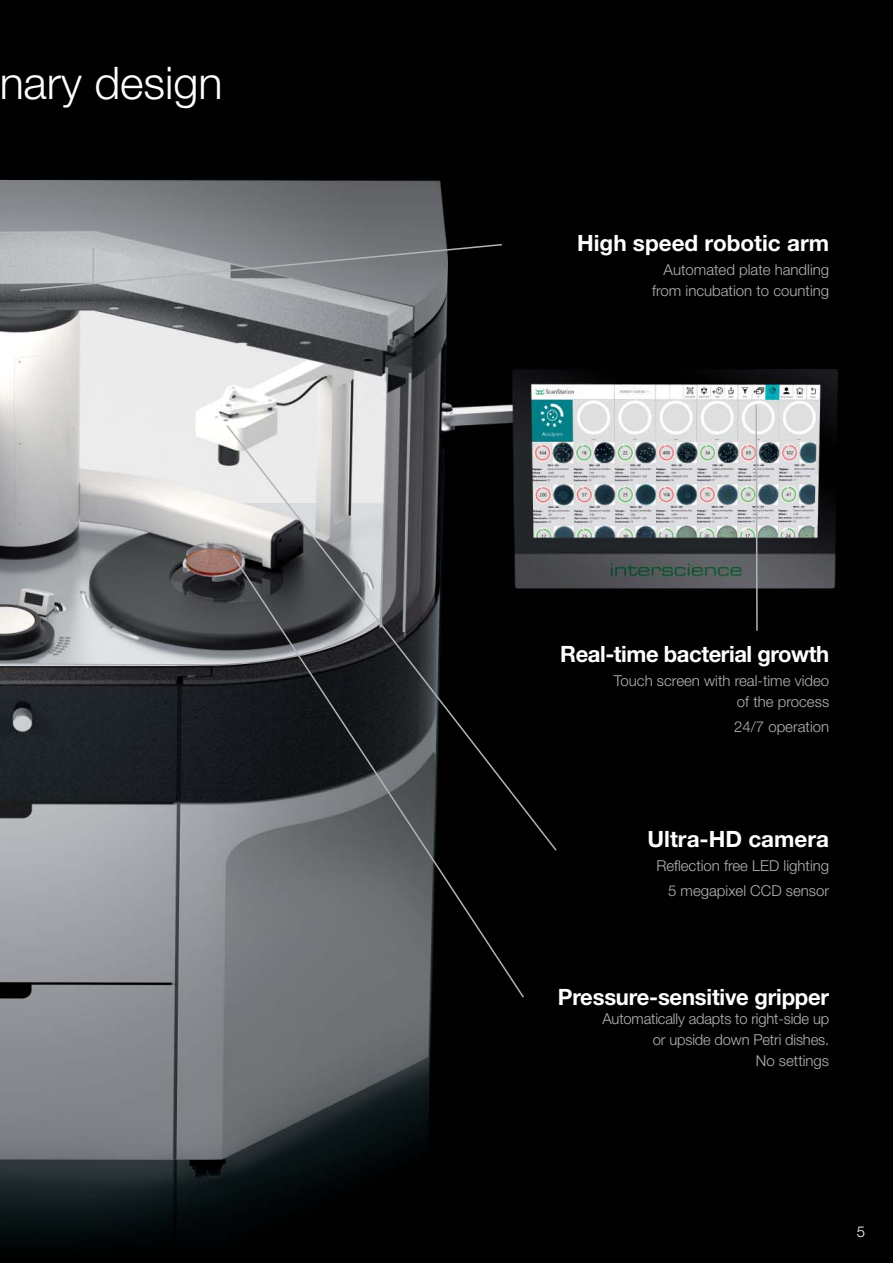
<style>
.page{position:relative;width:893px;height:1263px;background:#fff}
.page>*{position:absolute;margin:0;border:0;box-sizing:border-box;transform-origin:0 0}
.t1{font:300 45px "Helvetica Neue";color:#fff}
.t2{font:700 22.5px "Helvetica Neue";letter-spacing:-.01em;color:#fff}
.t3{font:300 15px/21px "Helvetica Neue";color:#b2b4b6;text-align:right}
.t4{font:300 15px "Helvetica Neue";color:#fff}
</style>
<div class="page">
<img style="left:0;top:0;width:893px;height:1263px">
<svg style="left:19px;top:243px;width:484px;height:49px;background:#898c90"></svg>
<svg style="left:755px;top:404px;width:3px;height:228px"></svg>
<svg style="left:225px;top:423px;width:333px;height:429px;background:#6b6c6d"></svg>
<svg style="left:231px;top:554px;width:294px;height:445px;background:#393b3d"></svg>
<h1 class="t1" style="left:-1px;top:67px;width:225px">nary design</h1>
<h2 class="t2" style="left:577px;top:235px;width:254px">High speed robotic arm</h2>
<p class="t3" style="left:652px;top:261px;width:178px">Automated plate handling from incubation to counting</p>
<h2 class="t2" style="left:560px;top:646px;width:270px">Real-time bacterial growth</h2>
<p class="t3" style="left:614px;top:672px;width:217px">Touch screen with real-time video of the process</p>
<p class="t3" style="left:734px;top:718px;width:97px">24/7 operation</p>
<h2 class="t2" style="left:648px;top:831px;width:183px">Ultra-HD camera</h2>
<p class="t3" style="left:656px;top:854px;width:174px;line-height:25.2px">Reflection free LED lighting<br>5 megapixel CCD sensor</p>
<h2 class="t2" style="left:558px;top:989px;width:273px">Pressure-sensitive gripper</h2>
<p class="t3" style="left:602px;top:1010px;width:228px">Automatically adapts to right-side up or upside down Petri dishes.<br>No settings</p>
<p class="t4" style="left:857px;top:1226px;width:10px">5</p>
</div>
